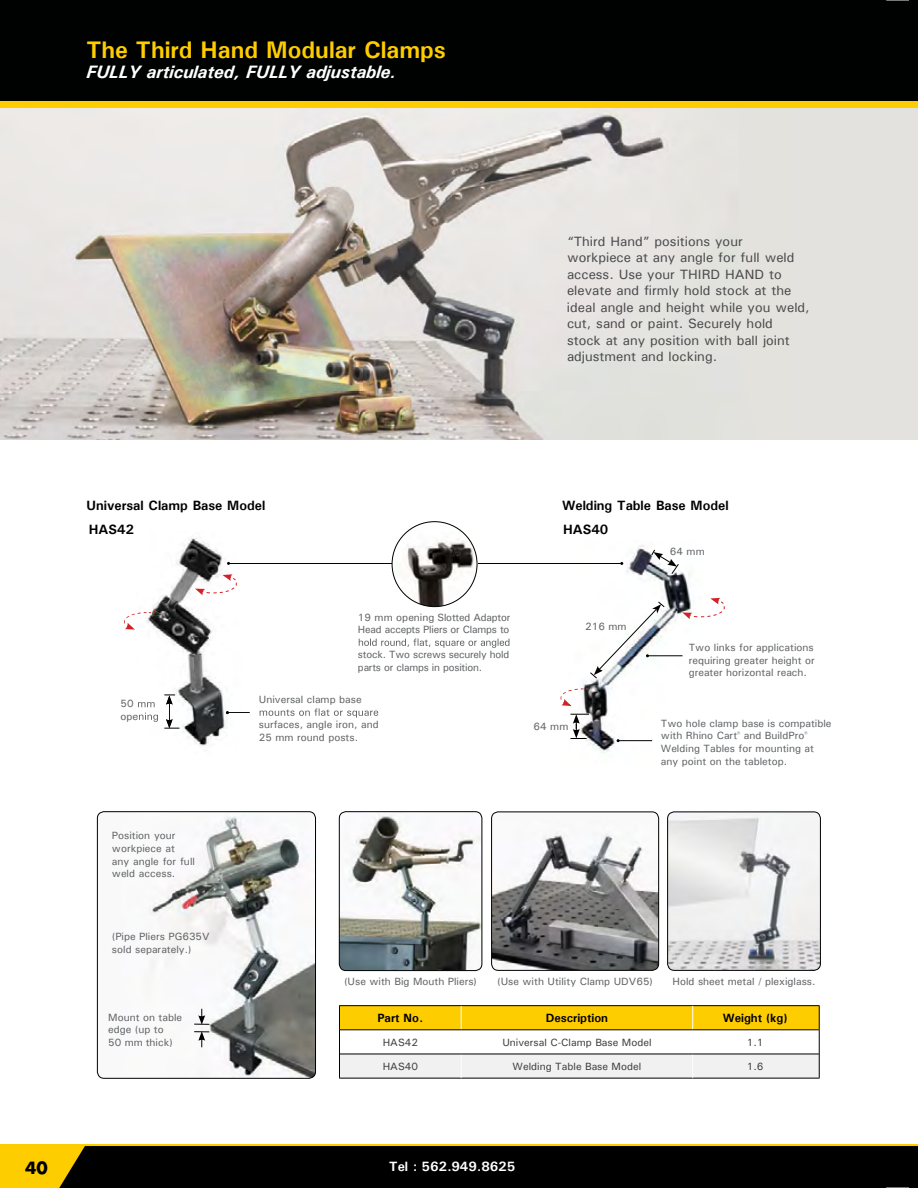
<style>
.page{position:relative;width:918px;height:1188px;background:#fff}
.page>*{position:absolute;margin:0;border:0;box-sizing:border-box;transform-origin:0 0}
.t1{font:700 24px "Univers";color:#fecd00}
.t2{font:italic 700 18px "Univers";color:#fff}
.t3{font:700 16.5px "Futura";color:#000}
.t4{font:500 13.5px/16.5px "Univers";color:#4c4c4e}
.t5{font:700 13.5px "Univers";color:#000}
.t6{font:700 13.5px "Univers";color:#fff}
.t7{font:700 12px "Univers";color:#000}
.t8{font:500 10.5px/12.6px "Univers";color:#626466}
.t9{font:500 10.5px "Univers";color:#404042}
.t10{font:500 10.5px/12.6px "Univers";letter-spacing:-.02em;color:#626466}
</style>
<div class="page">
<div style="left:0;top:1145px;width:918px;height:43px;background:#fecd00"></div>
<div style="left:0;top:0;width:918px;height:108px;background:#000101"></div>
<div style="left:0;top:102px;width:918px;height:6px;background:#fecd00"></div>
<hr style="left:339px;top:1005px;width:122px;height:1px;background:#000">
<hr style="left:461px;top:1005px;width:232px;height:1px;background:#000">
<hr style="left:693px;top:1005px;width:127px;height:1px;background:#000">
<hr style="left:339px;top:1078px;width:122px;height:1px;background:#000">
<hr style="left:461px;top:1078px;width:232px;height:1px;background:#000">
<hr style="left:693px;top:1078px;width:127px;height:1px;background:#000">
<svg style="left:339px;top:1006px;width:481px;height:72px"></svg>
<hr style="left:340px;top:1030px;width:121px;height:1px;background:#000">
<hr style="left:461px;top:1030px;width:232px;height:1px;background:#000">
<hr style="left:693px;top:1030px;width:126px;height:1px;background:#000">
<hr style="left:340px;top:1054px;width:121px;height:1px;background:#000">
<hr style="left:461px;top:1054px;width:232px;height:1px;background:#000">
<hr style="left:693px;top:1054px;width:126px;height:1px;background:#000">
<div style="left:97px;top:812px;width:219px;height:266px;background:#f9f9f9;border-radius:7px"></div>
<img style="left:152px;top:812px;width:164px;height:266px">
<div style="left:97px;top:811px;width:219px;height:268px;border:1px solid #000;border-radius:7px"></div>
<svg style="left:194px;top:1009px;width:15px;height:16px"></svg>
<svg style="left:194px;top:1031px;width:15px;height:16px"></svg>
<div style="left:492px;top:812px;width:167px;height:158px;background:#f9f9f9;border-radius:7px"></div>
<img style="left:492px;top:834px;width:167px;height:136px">
<div style="left:491px;top:812px;width:168px;height:159px;border:1px solid #000;border-radius:7px"></div>
<img style="left:668px;top:812px;width:152px;height:158px">
<div style="left:667px;top:812px;width:154px;height:159px;border:1px solid #000;border-radius:7px"></div>
<img style="left:339px;top:812px;width:143px;height:159px">
<div style="left:339px;top:811px;width:143px;height:160px;border:1px solid #000;border-radius:7px"></div>
<img style="left:570px;top:545px;width:120px;height:209px">
<svg style="left:561px;top:686px;width:38px;height:20px"></svg>
<svg style="left:359px;top:639px;width:150px;height:9px"></svg>
<hr style="left:647px;top:655px;width:36px;height:1px;background:#000101">
<hr style="left:618px;top:740px;width:34px;height:1px;background:#000101">
<svg style="left:682px;top:598px;width:43px;height:21px"></svg>
<svg style="left:260px;top:708px;width:118px;height:10px"></svg>
<img style="left:138px;top:538px;width:91px;height:208px">
<svg style="left:124px;top:610px;width:38px;height:20px"></svg>
<svg style="left:226px;top:711px;width:24px;height:3px"></svg>
<img style="left:138px;top:700px;width:17px;height:7px">
<img style="left:136px;top:713px;width:22px;height:9px">
<svg style="left:195px;top:574px;width:42px;height:21px"></svg>
<svg style="left:571px;top:714px;width:18px;height:25px"></svg>
<hr style="left:229px;top:563px;width:163px;height:1px;background:#000101">
<hr style="left:478px;top:563px;width:144px;height:1px;background:#000101">
<svg style="left:164px;top:695px;width:15px;height:34px"></svg>
<svg style="left:590px;top:601px;width:75px;height:78px"></svg>
<svg style="left:651px;top:549px;width:28px;height:25px"></svg>
<img style="left:392px;top:528px;width:85px;height:79px">
<div style="left:0;top:108px;width:918px;height:332px;background:#e3e2de"></div>
<img style="left:0;top:108px;width:664px;height:332px">
<hr style="left:917px;top:108px;width:1px;height:332px;background:#f1f1f2">
<svg style="left:886px;top:0;width:23px;height:1px"></svg>
<div style="left:59px;top:1146px;width:859px;height:42px;background:#000"></div>
<h1 class="t1" style="left:86px;top:35px;width:361px">The Third Hand Modular Clamps</h1>
<h2 class="t2" style="left:86px;top:60px;width:312px">FULLY articulated, FULLY adjustable.</h2>
<p class="t4" style="left:567px;top:233px;width:244px">“Third Hand” positions your workpiece at any angle for full weld access. Use your THIRD HAND to elevate and firmly hold stock at the ideal angle and height while you weld, cut, sand or paint. Securely hold stock at any position with ball joint adjustment and locking.</p>
<p class="t5" style="left:86px;top:497px;width:181px">Universal Clamp Base Model</p>
<p class="t5" style="left:562px;top:497px;width:168px">Welding Table Base Model</p>
<p class="t5" style="left:89px;top:521px;width:47px">HAS42</p>
<p class="t5" style="left:563px;top:521px;width:47px">HAS40</p>
<p class="t8" style="left:121px;top:697px;width:36px">50 mm</p>
<p class="t8" style="left:112px;top:829px;width:85px">Position your workpiece at<br>any angle for full weld access.</p>
<p class="t8" style="left:112px;top:930px;width:99px">(Pipe Pliers PG635V sold separately.)</p>
<p class="t8" style="left:358px;top:610px;width:154px">19 mm opening Slotted Adaptor<br>Head accepts Pliers or Clamps to</p>
<p class="t10" style="left:358px;top:648px;width:153px">stock. Two screws securely hold parts or clamps in position.</p>
<p class="t8" style="left:259px;top:693px;width:104px">Universal clamp base</p>
<p class="t8" style="left:259px;top:718px;width:121px">surfaces, angle iron, and<br>25 mm round posts.</p>
<p class="t8" style="left:585px;top:620px;width:43px">216 mm</p>
<p class="t8" style="left:534px;top:720px;width:36px">64 mm</p>
<p class="t8" style="left:670px;top:545px;width:36px">64 mm</p>
<p class="t8" style="left:689px;top:641px;width:128px;text-align:justify">Two links for applications requiring greater height or greater horizontal reach.</p>
<p class="t8" style="left:661px;top:717px;width:172px">Two hole clamp base is compatible with Rhino Cart<sup>®</sup> and BuildPro<sup>®<br></sup>Welding Tables for mounting at any point on the tabletop.</p>
<p class="t8" style="left:108px;top:1010px;width:75px">Mount on table edge (up to<br>50 mm thick)</p>
<p class="t8" style="left:344px;top:974px;width:135px">(Use with Big Mouth Pliers)</p>
<p class="t8" style="left:497px;top:974px;width:157px">(Use with Utility Clamp UDV65)</p>
<p class="t8" style="left:672px;top:974px;width:145px">Hold sheet metal / plexiglass.</p>
<p class="t7" style="left:378px;top:1010px;width:47px">Part No.</p>
<p class="t7" style="left:546px;top:1010px;width:64px">Description</p>
<p class="t7" style="left:723px;top:1010px;width:66px">Weight (kg)</p>
<p class="t9" style="left:383px;top:1035px;width:37px">HAS42</p>
<p class="t9" style="left:502px;top:1035px;width:151px">Universal C-Clamp Base Model</p>
<p class="t9" style="left:747px;top:1035px;width:18px">1.1</p>
<p class="t9" style="left:383px;top:1059px;width:37px">HAS40</p>
<p class="t9" style="left:513px;top:1059px;width:130px">Welding Table Base Model</p>
<p class="t9" style="left:747px;top:1059px;width:18px">1.6</p>
<h3 class="t3" style="left:25px;top:1156px;width:24px">40</h3>
<p class="t6" style="left:389px;top:1158px;width:127px">Tel : 562.949.8625</p>
</div>
